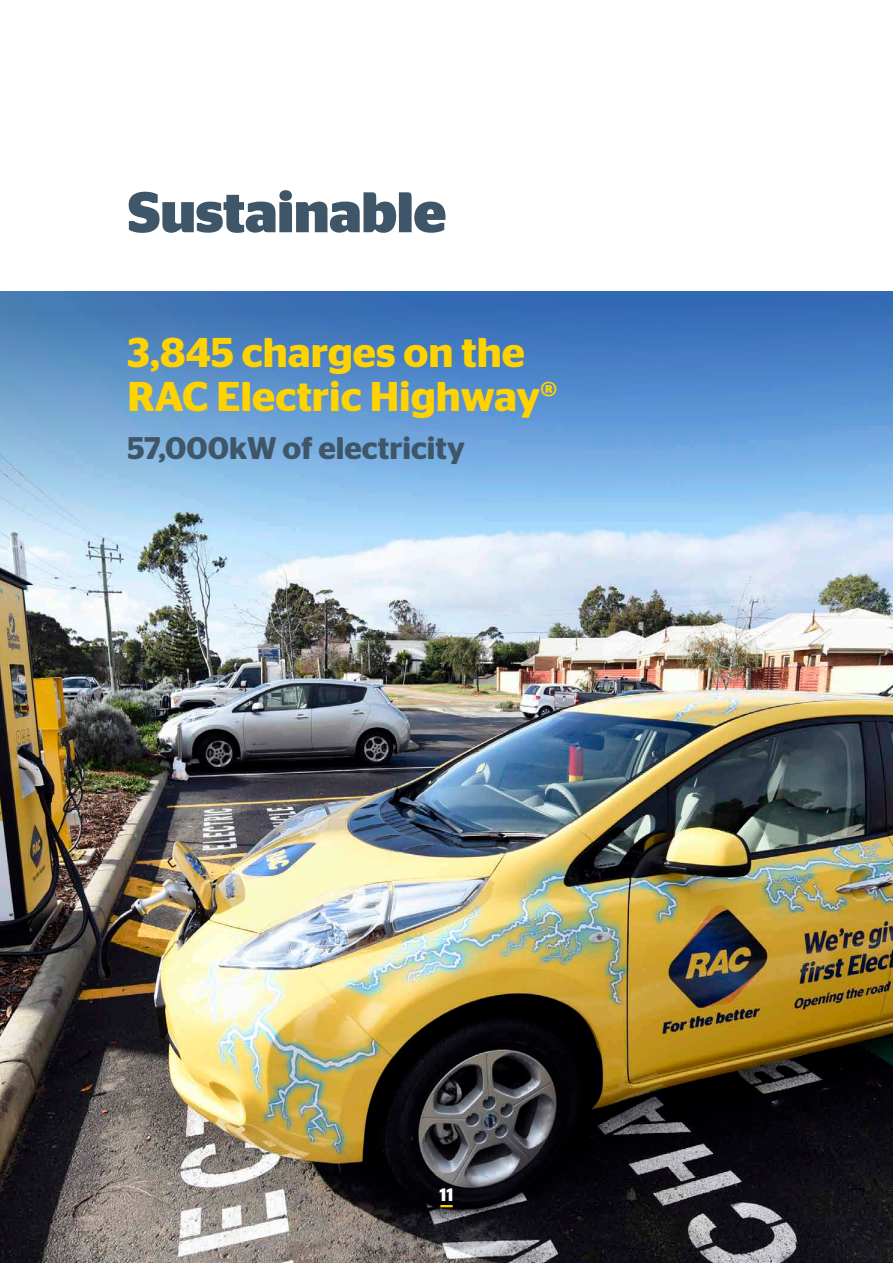
<style>
.page{position:relative;width:893px;height:1263px;background:#fff}
.page>*{position:absolute;margin:0;border:0;box-sizing:border-box;transform-origin:0 0}
.t1{font:700 57px "Stag Sans";letter-spacing:-.01em;color:#3e5668}
.t2{font:600 41.55px/44px "Stag Sans";color:#ffd300}
.t3{font:600 31.2px "Stag Sans";color:#3e5668}
.t4{font:600 18px "Stag Sans";color:#fff}
</style>
<div class="page">
<img style="left:0;top:665px;width:893px;height:598px">
<svg style="left:440px;top:1205px;width:13px;height:2px"></svg>
<img style="left:0;top:291px;width:893px;height:374px">
<h1 class="t1" style="left:128px;top:179px;width:320px">Sustainable</h1>
<p class="t2" style="left:128px;top:331px;width:431px">3,845 charges on the<br>RAC Electric Highway®</p>
<p class="t3" style="left:128px;top:430px;width:339px">57,000kW of electricity</p>
<p class="t4" style="left:439px;top:1185px;width:16px">11</p>
</div>
